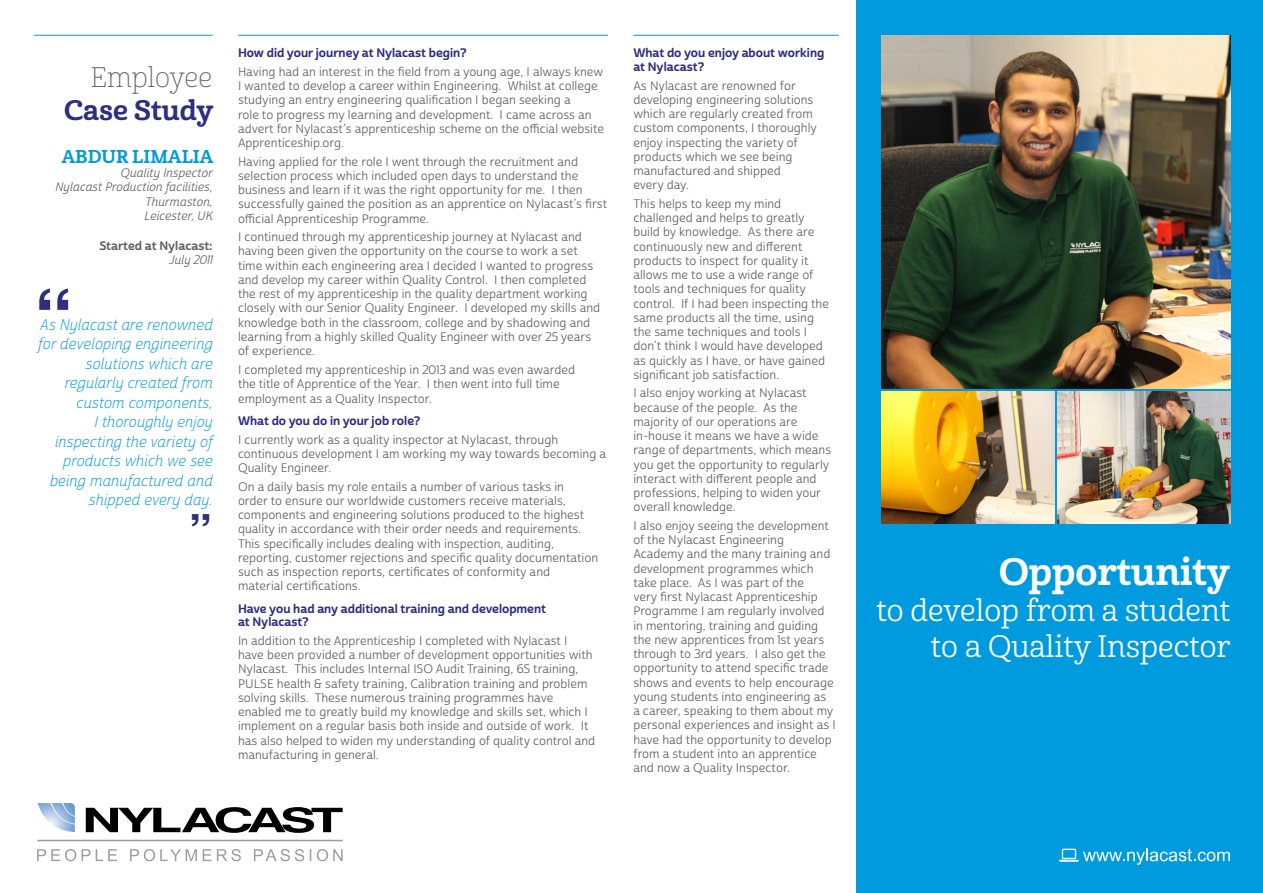
<style>
.page{position:relative;width:1263px;height:893px;background:#fff}
.page>*{position:absolute;margin:0;border:0;box-sizing:border-box;transform-origin:0 0}
.t1{font:700 77.85px "Helvetica";color:#2f2e7f}
.t2{font:700 46.5px "Helvetica";color:#2f2e7f}
.t3{font:37.05px "Cabrito Nor Bol";color:#fff}
.t4{font:30px/36px "Cabrito Nor Reg";color:#fff;text-align:right}
.t5{font:27.45px "Cabrito Nor Bol";color:#2f2e7f}
.t6{font:27.45px "Cabrito Nor Thi";color:#636366}
.t7{font:18px "Cabrito Nor Bol";color:#009bde}
.t8{font:15px/19.5px "Cabrito Sans Nor Lig It";color:#009bde;text-align:right}
.t9{font:12px/14.2px "Cabrito Sans Nor Reg";color:#636366}
.t10{font:12px/13.8px "Cabrito Sans Nor Bol";color:#2f2e7f}
.t11{font:12px/14.4px "Cabrito Sans Nor Reg It";color:#636366;text-align:right}
.t12{font:12px "Cabrito Sans Nor Bol";color:#636366}
</style>
<div class="page">
<div style="left:856px;top:0;width:407px;height:893px;background:#009bde"></div>
<img style="left:881px;top:35px;width:349px;height:353px">
<hr style="left:34px;top:35px;width:179px;height:1px;background:#009bde">
<hr style="left:238px;top:35px;width:370px;height:1px;background:#009bde">
<hr style="left:633px;top:35px;width:206px;height:1px;background:#009bde">
<img style="left:881px;top:391px;width:173px;height:133px">
<img style="left:1057px;top:391px;width:173px;height:133px">
<svg style="left:86px;top:807px;width:257px;height:26px"></svg>
<svg style="left:38px;top:803px;width:37px;height:29px"></svg>
<hr style="left:37px;top:840px;width:306px;height:1px;background:#9d9d9c">
<svg style="left:37px;top:849px;width:306px;height:12px"></svg>
<svg style="left:1059px;top:848px;width:171px;height:17px"></svg>
<h3 class="t6" style="left:91px;top:61px;width:123px">Employee</h3>
<h3 class="t5" style="left:64px;top:93px;width:151px">Case Study</h3>
<h3 class="t7" style="left:62px;top:145px;width:153px">ABDUR LIMALIA</h3>
<p class="t11" style="left:55px;top:166px;width:159px">Quality Inspector<br>Nylacast Production facilities,<br>Thurmaston,<br>Leicester, UK</p>
<p class="t12" style="left:99px;top:238px;width:115px">Started at Nylacast:</p>
<p class="t11" style="left:169px;top:253px;width:45px">July 2011</p>
<h1 class="t1" style="left:34px;top:255px;width:40px">“</h1>
<p class="t8" style="left:38px;top:315px;width:177px">As Nylacast are renowned for developing engineering solutions which are regularly created from custom components,<br>I thoroughly enjoy inspecting the variety of products which we see being manufactured and shipped every day.</p>
<h2 class="t2" style="left:213px;top:547px;width:25px;rotate:-180deg">“</h2>
<p class="t10" style="left:238px;top:46px;width:230px">How did your journey at Nylacast begin?</p>
<p class="t9" style="left:238px;top:65px;width:368px">Having had an interest in the field from a young age, I always knew I wanted to develop a career within Engineering. Whilst at college studying an entry engineering qualification I began seeking a<br>role to progress my learning and development. I came across an advert for Nylacast’s apprenticeship scheme on the official website Apprenticeship.org.</p>
<p class="t9" style="left:238px;top:155px;width:371px">Having applied for the role I went through the recruitment and selection process which included open days to understand the business and learn if it was the right opportunity for me. I then successfully gained the position as an apprentice on Nylacast’s first official Apprenticeship Programme.</p>
<p class="t9" style="left:238px;top:230px;width:364px">I continued through my apprenticeship journey at Nylacast and having been given the opportunity on the course to work a set time within each engineering area I decided I wanted to progress and develop my career within Quality Control. I then completed the rest of my apprenticeship in the quality department working closely with our Senior Quality Engineer. I developed my skills and knowledge both in the classroom, college and by shadowing and learning from a highly skilled Quality Engineer with over 25 years of experience.</p>
<p class="t9" style="left:238px;top:362px;width:339px">I completed my apprenticeship in 2013 and was even awarded the title of Apprentice of the Year. I then went into full time employment as a Quality Inspector.</p>
<p class="t10" style="left:238px;top:414px;width:184px">What do you do in your job role?</p>
<p class="t9" style="left:238px;top:433px;width:370px">I currently work as a quality inspector at Nylacast, through continuous development I am working my way towards becoming a<br>Quality Engineer.</p>
<p class="t9" style="left:238px;top:480px;width:362px">On a daily basis my role entails a number of various tasks in<br>order to ensure our worldwide customers receive materials, components and engineering solutions produced to the highest quality in accordance with their order needs and requirements.<br>This specifically includes dealing with inspection, auditing, reporting, customer rejections and specific quality documentation such as inspection reports, certificates of conformity and material certifications.</p>
<p class="t10" style="left:238px;top:602px;width:310px">Have you had any additional training and development at Nylacast?</p>
<p class="t9" style="left:238px;top:634px;width:359px">In addition to the Apprenticeship I completed with Nylacast I have been provided a number of development opportunities with Nylacast. This includes Internal ISO Audit Training, 6S training, PULSE health &amp; safety training, Calibration training and problem solving skills. These numerous training programmes have enabled me to greatly build my knowledge and skills set, which I implement on a regular basis both inside and outside of work. It has also helped to widen my understanding of quality control and manufacturing in general.</p>
<p class="t10" style="left:633px;top:46px;width:192px">What do you enjoy about working at Nylacast?</p>
<p class="t9" style="left:633px;top:79px;width:185px">As Nylacast are renowned for developing engineering solutions which are regularly created from custom components, I thoroughly enjoy inspecting the variety of products which we see being manufactured and shipped<br>every day.</p>
<p class="t9" style="left:633px;top:197px;width:197px">This helps to keep my mind challenged and helps to greatly build by knowledge. As there are continuously new and different products to inspect for quality it allows me to use a wide range of tools and techniques for quality control. If I had been inspecting the same products all the time, using the same techniques and tools I don’t think I would have developed as quickly as I have, or have gained significant job satisfaction.</p>
<p class="t9" style="left:633px;top:386px;width:199px">I also enjoy working at Nylacast because of the people. As the majority of our operations are in-house it means we have a wide range of departments, which means you get the opportunity to regularly interact with different people and professions, helping to widen your overall knowledge.</p>
<p class="t9" style="left:633px;top:519px;width:204px">I also enjoy seeing the development of the Nylacast Engineering Academy and the many training and development programmes which take place. As I was part of the<br>very first Nylacast Apprenticeship Programme I am regularly involved in mentoring, training and guiding the new apprentices from 1st years through to 3rd years. I also get the opportunity to attend specific trade shows and events to help encourage young students into engineering as a career, speaking to them about my personal experiences and insight as I have had the opportunity to develop from a student into an apprentice and now a Quality Inspector.</p>
<h3 class="t3" style="left:999px;top:549px;width:232px">Opportunity</h3>
<h3 class="t4" style="left:876px;top:594px;width:356px">to develop from a student to a Quality Inspector</h3>
</div>
